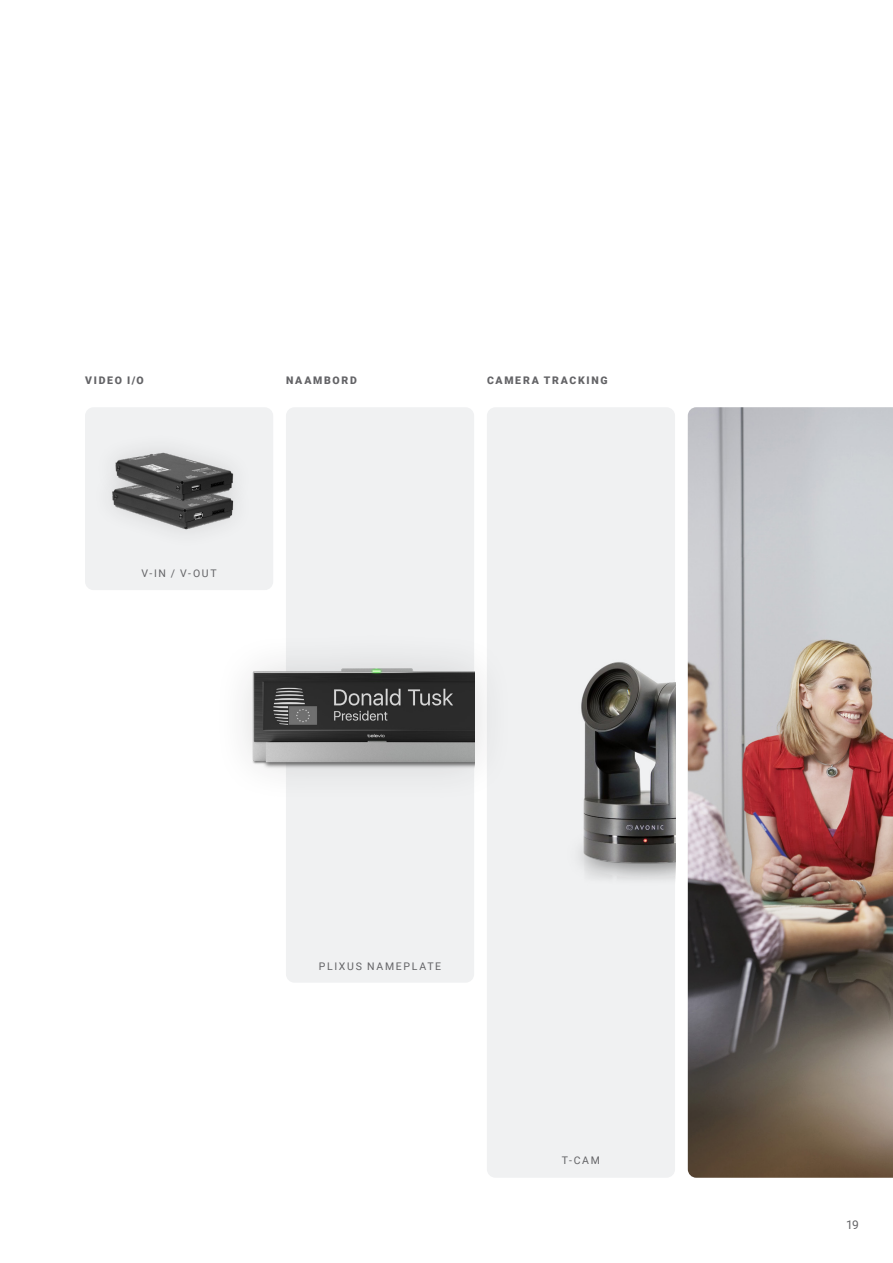
<style>
.page{position:relative;width:893px;height:1263px;background:#fff}
.page>*{position:absolute;margin:0;border:0;box-sizing:border-box;transform-origin:0 0}
.t1{font:12px "Roboto";color:#636366}
.CAPTION_-_Text_below{font:10.5px "Roboto";letter-spacing:.165em;color:#636366}
.CAPTION_-_Text_below-2{font:900 10.5px "Roboto";letter-spacing:.16em;color:#636366}
</style>
<div class="page">
<img style="left:688px;top:407px;width:205px;height:771px">
<div style="left:286px;top:407px;width:188px;height:576px;background:#f0f1f2;border-radius:9px"></div>
<div style="left:487px;top:407px;width:188px;height:771px;background:#f0f1f2;border-radius:9px"></div>
<div style="left:85px;top:407px;width:188px;height:183px;background:#f0f1f2;border-radius:9px"></div>
<img style="left:112px;top:450px;width:122px;height:81px">
<div style="left:212px;top:628px;width:303px;height:177px;background:#231f20;opacity:.15"></div>
<img style="left:241px;top:651px;width:233px;height:120px">
<img style="left:580px;top:662px;width:95px;height:218px">
<p class="CAPTION_-_Text_below-2" style="left:85px;top:373px;width:60px">VIDEO I/O</p>
<p class="CAPTION_-_Text_below-2" style="left:286px;top:373px;width:72px">NAAMBORD</p>
<p class="CAPTION_-_Text_below-2" style="left:487px;top:373px;width:122px">CAMERA TRACKING</p>
<p class="CAPTION_-_Text_below" style="left:141px;top:565px;width:77px">V-IN / V-OUT</p>
<p class="CAPTION_-_Text_below" style="left:319px;top:959px;width:124px">PLIXUS NAMEPLATE</p>
<p class="CAPTION_-_Text_below" style="left:562px;top:1153px;width:40px">T-CAM</p>
<p class="t1" style="left:846px;top:1216px;width:14px">19</p>
</div>
